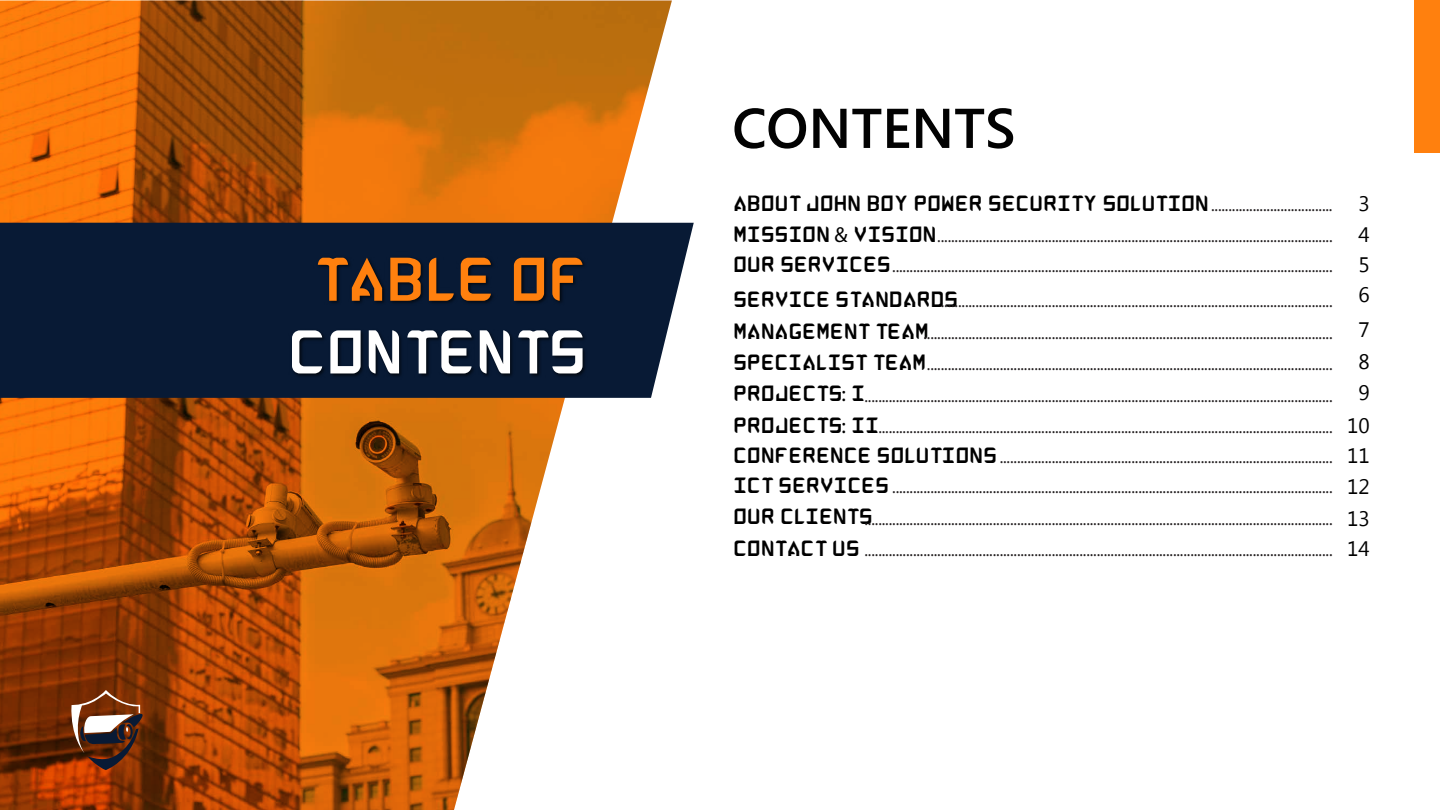
<style>
.page{position:relative;width:1440px;height:810px;background:#fff}
.page>*{position:absolute;margin:0;border:0;box-sizing:border-box;transform-origin:0 0}
.t1{font:60.6px "ABANDON ALPHABETA Regular";color:#fff}
.t2{font:60.6px "ABANDON ALPHABETA Regular";color:#ff800e}
.t3{font:600 55.95px "Segoe UI";color:#020202}
.t4{font:21.75px/30.9px "ABANDON ALPHABETA Regular";color:#000}
.t5{font:20.92px "Microsoft New Tai Lue";color:#000}
.t6{font:16.73px/31.7px "Myriad Pro";color:#231f20;text-align:right}
.s1{font-family:"Myriad Pro"}
.s2{font-family:"Microsoft New Tai Lue";font-size:20.92px;color:#000}
.s3{font-family:"ABANDON ALPHABETA Regular";font-size:21.75px;color:#000}
.s4{font-size:21.75px;color:#000}
</style>
<div class="page">
<svg style="left:0;top:1px;width:672px;height:809px"></svg>
<div style="left:0;top:223px;width:694px;height:175px;background:#081a35"></div>
<img style="left:282px;top:245px;width:309px;height:147px">
<div style="left:1414px;top:0;width:26px;height:153px;background:#ff800e"></div>
<svg style="left:70px;top:690px;width:73px;height:80px;background:#7c4b34"></svg>
<h1 class="t2" style="left:311px;top:257px;width:274px">TABLE OF</h1>
<h1 class="t1" style="left:286px;top:330px;width:300px">CONTENTS</h1>
<h2 class="t3" style="left:732px;top:75px;width:285px">CONTENTS</h2>
<h3 class="t4" style="left:732px;top:190px;width:477px">ABOUT JOHN BOY POWER SECURITY SOLUTION<br>MISSION <span class="s1">&amp;</span> VISION<br>OUR SERVICES</h3>
<p class="t6" style="left:1211px;top:189px;width:160px">................................... <span class="s2">3</span></p>
<p class="t6" style="left:937px;top:220px;width:434px">.................................................................................................................. <span class="s2">4</span></p>
<p class="t5" style="left:1358px;top:253px;width:13px">5</p>
<p class="t6" style="left:892px;top:251px;width:442px">...............................................................................................................................</p>
<h3 class="t4" style="left:732px;top:286px;width:226px">SERVICE STANDARDS</h3>
<p class="t6" style="left:941px;top:285px;width:393px">.................................................................................................................</p>
<p class="t5" style="left:1358px;top:283px;width:13px">6</p>
<p class="t5" style="left:1358px;top:317px;width:13px">7</p>
<h3 class="t4" style="left:732px;top:319px;width:197px;line-height:30.5px">MANAGEMENT TEAM<br>SPECIALIST TEAM</h3>
<p class="t6" style="left:923px;top:318px;width:411px">......................................................................................................................</p>
<p class="t5" style="left:1358px;top:350px;width:13px">8</p>
<p class="t6" style="left:732px;top:348px;width:601px">..................................................................................................................... .......................................................................................................................................<br><span class="s3">PROJECTS</span><span class="s4">:</span> <span class="s3">II</span>...................................................................................................................................</p>
<h3 class="t4" style="left:732px;top:442px;width:265px">CONFERENCE SOLUTIONS</h3>
<p class="t5" style="left:1358px;top:381px;width:13px">9</p>
<h3 class="t4" style="left:732px;top:380px;width:133px">PROJECTS<span class="s1">:</span> I</h3>
<p class="t5" style="left:1347px;top:414px;width:24px">10</p>
<p class="t5" style="left:1347px;top:444px;width:24px">11</p>
<p class="t6" style="left:864px;top:471px;width:507px;line-height:31.9px;text-align:left;text-indent:28px">............................................................................................................................... <span class="s2">12 </span>.......................................................................................................................................</p>
<p class="t6" style="left:1000px;top:441px;width:334px">................................................................................................</p>
<h3 class="t4" style="left:732px;top:472px;width:157px">ICT SERVICES<br>OUR CLIENTS</h3>
<p class="t5" style="left:1347px;top:507px;width:24px">13</p>
<p class="t6" style="left:864px;top:534px;width:507px">....................................................................................................................................... <span class="s2">14</span></p>
<h3 class="t4" style="left:732px;top:535px;width:128px">CONTACT US</h3>
</div>
